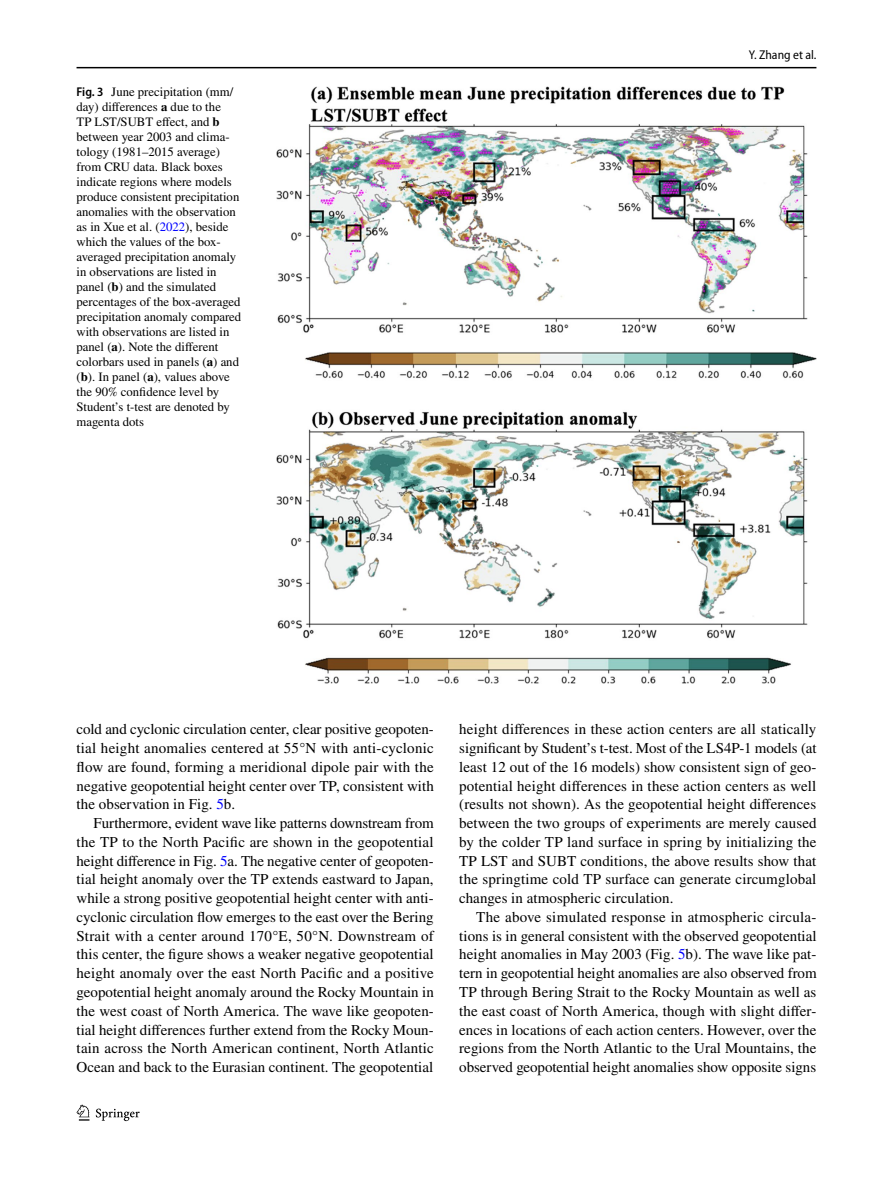
<style>
.page{position:relative;width:893px;height:1187px;background:#fff}
.page>*{position:absolute;margin:0;border:0;box-sizing:border-box;transform-origin:0 0}
.t1{font:15px/18.8px "STIX";letter-spacing:.005em;color:#000;text-align:justify}
.t2{font:12.75px/15px "STIX";color:#000}
.t3{font:semi-condensed 12.75px "Myriad Pro";color:#000}
.s1{font-family:"Myriad Pro";font-weight:600;font-stretch:semi-condensed}
.s2{font-weight:700}
.s3{color:#00f}
</style>
<div class="page">
<hr style="left:77px;top:67px;width:739px;height:1px;background:#000">
<svg style="left:77px;top:1104px;width:12px;height:16px"></svg>
<svg style="left:96px;top:1108px;width:44px;height:12px"></svg>
<img style="left:276px;top:87px;width:540px;height:596px">
<p class="t2" style="left:77px;top:85px;width:166px"><span class="s1">Fig. 3</span> June precipitation (mm/ day) differences <span class="s2">a</span> due to the<br>TP LST/SUBT effect, and <span class="s2">b </span>between year 2003 and clima&shy;tology (1981–2015 average) from CRU data. Black boxes indicate regions where models produce consistent precipitation anomalies with the observation as in Xue et al. (<span class="s3">2022</span>), beside which the values of the box&shy;averaged precipitation anomaly in observations are listed in panel (<span class="s2">b</span>) and the simulated percentages of the box-averaged precipitation anomaly compared with observations are listed in panel (<span class="s2">a</span>). Note the different colorbars used in panels (<span class="s2">a</span>) and (<span class="s2">b</span>). In panel (<span class="s2">a</span>), values above the 90% confidence level by<br>Student’s t-test are denoted by magenta dots</p>
<p class="t3" style="left:749px;top:48px;width:69px">Y. Zhang et al.</p>
<p class="t1" style="left:77px;top:721px;width:359px">cold and cyclonic circulation center, clear positive geopoten&shy;tial height anomalies centered at 55°N with anti-cyclonic flow are found, forming a meridional dipole pair with the negative geopotential height center over TP, consistent with the observation in Fig. <span class="s3">5</span>b.</p>
<p class="t1" style="left:77px;top:814px;width:359px;text-indent:17px">Furthermore, evident wave like patterns downstream from the TP to the North Pacific are shown in the geopotential height difference in Fig. <span class="s3">5</span>a. The negative center of geopoten&shy;tial height anomaly over the TP extends eastward to Japan, while a strong positive geopotential height center with anti&shy;cyclonic circulation flow emerges to the east over the Bering Strait with a center around 170°E, 50°N. Downstream of this center, the figure shows a weaker negative geopotential height anomaly over the east North Pacific and a positive geopotential height anomaly around the Rocky Mountain in the west coast of North America. The wave like geopoten&shy;tial height differences further extend from the Rocky Moun&shy;tain across the North American continent, North Atlantic Ocean and back to the Eurasian continent. The geopotential</p>
<p class="t1" style="left:459px;top:721px;width:359px">height differences in these action centers are all statically significant by Student’s t-test. Most of the LS4P-1 models (at least 12 out of the 16 models) show consistent sign of geo&shy;potential height differences in these action centers as well (results not shown). As the geopotential height differences between the two groups of experiments are merely caused by the colder TP land surface in spring by initializing the TP LST and SUBT conditions, the above results show that the springtime cold TP surface can generate circumglobal changes in atmospheric circulation.</p>
<p class="t1" style="left:459px;top:908px;width:359px;text-indent:17px">The above simulated response in atmospheric circula&shy;tions is in general consistent with the observed geopotential height anomalies in May 2003 (Fig. <span class="s3">5</span>b). The wave like pat&shy;tern in geopotential height anomalies are also observed from TP through Bering Strait to the Rocky Mountain as well as the east coast of North America, though with slight differ&shy;ences in locations of each action centers. However, over the regions from the North Atlantic to the Ural Mountains, the observed geopotential height anomalies show opposite signs</p>
</div>
